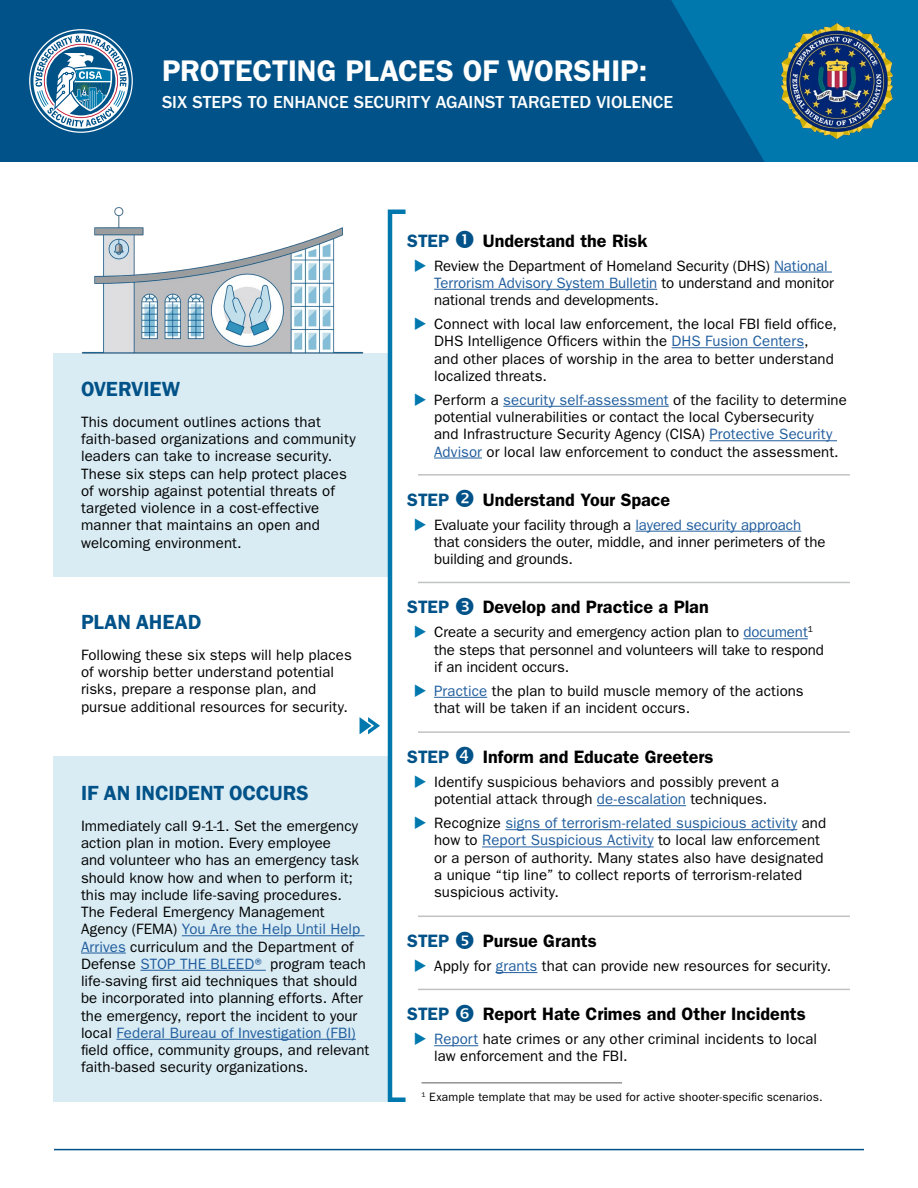
<style>
.page{position:relative;width:918px;height:1188px;background:#fff}
.page>*{position:absolute;margin:0;border:0;box-sizing:border-box;transform-origin:0 0}
.H1_-_Title__Medium_A{font:600 30px "ITC Franklin Gothic Std";letter-spacing:-.005em;color:#fff}
.H2_-_sections{font:600 21px "Franklin Gothic";color:#005288}
.H3_-_Subheader{font:600 18px "ITC Franklin Gothic Std";color:#000}
.H1_-_Title__Medium_A-2{font:500 18px "ITC Franklin Gothic Std";color:#fff}
.H3_-_Subheader-2{font:600 18px "ITC Franklin Gothic Std";letter-spacing:.005em;color:#005288}
.t1{font:15px/17.2px "ITC Franklin Gothic Std";letter-spacing:.005em;color:#000}
.t2{font:12px "ITC Franklin Gothic Std";letter-spacing:.015em;color:#000}
.s1{color:#215e9e}
</style>
<div class="page">
<div style="left:19px;top:0;width:899px;height:162px;background:#0078ae"></div>
<div style="left:0;top:0;width:765px;height:162px;background:#005288"></div>
<svg style="left:30px;top:30px;width:102px;height:102px;background:#6696b5"></svg>
<img style="left:780px;top:24px;width:114px;height:114px">
<div style="left:53px;top:353px;width:337px;height:224px;background:#d9ebf3"></div>
<div style="left:53px;top:756px;width:337px;height:346px;background:#d9ebf3"></div>
<svg style="left:359px;top:717px;width:21px;height:18px"></svg>
<div style="left:388px;top:210px;width:20px;height:892px;border:4px solid #0078ae"></div>
<hr style="left:418px;top:582px;width:432px;height:1px;background:#c0c2c4">
<hr style="left:418px;top:474px;width:432px;height:2px;background:#c0c2c4">
<hr style="left:418px;top:731px;width:432px;height:2px;background:#c0c2c4">
<hr style="left:418px;top:916px;width:432px;height:1px;background:#c0c2c4">
<hr style="left:418px;top:989px;width:432px;height:1px;background:#c0c2c4">
<hr style="left:422px;top:1083px;width:200px;height:1px;background:#5a5b5d">
<hr style="left:54px;top:1149px;width:810px;height:1px;background:#005288">
<img style="left:81px;top:207px;width:283px;height:147px">
<hr style="left:774px;top:272px;width:58px;height:1px;background:#215e9e">
<hr style="left:434px;top:289px;width:223px;height:1px;background:#215e9e">
<hr style="left:672px;top:347px;width:132px;height:1px;background:#215e9e">
<hr style="left:503px;top:406px;width:166px;height:1px;background:#215e9e">
<hr style="left:709px;top:440px;width:128px;height:1px;background:#215e9e">
<hr style="left:434px;top:458px;width:48px;height:1px;background:#215e9e">
<hr style="left:635px;top:531px;width:166px;height:1px;background:#215e9e">
<hr style="left:743px;top:638px;width:65px;height:1px;background:#215e9e">
<hr style="left:434px;top:697px;width:53px;height:1px;background:#215e9e">
<hr style="left:597px;top:805px;width:89px;height:1px;background:#215e9e">
<hr style="left:505px;top:829px;width:292px;height:1px;background:#215e9e">
<hr style="left:482px;top:847px;width:172px;height:1px;background:#215e9e">
<hr style="left:496px;top:972px;width:41px;height:1px;background:#215e9e">
<hr style="left:434px;top:1045px;width:44px;height:1px;background:#215e9e">
<hr style="left:182px;top:935px;width:183px;height:1px;background:#215e9e">
<hr style="left:81px;top:953px;width:45px;height:1px;background:#215e9e">
<hr style="left:140px;top:970px;width:126px;height:1px;background:#215e9e">
<hr style="left:116px;top:1039px;width:240px;height:1px;background:#215e9e">
<h1 class="H1_-_Title__Medium_A" style="left:162px;top:53px;width:487px">PROTECTING PLACES OF WORSHIP:</h1>
<h1 class="H1_-_Title__Medium_A-2" style="left:162px;top:92px;width:513px">SIX STEPS TO ENHANCE SECURITY AGAINST TARGETED VIOLENCE</h1>
<h2 class="H2_-_sections" style="left:81px;top:376px;width:101px">OVERVIEW</h2>
<p class="t1" style="left:81px;top:413px;width:276px">This document outlines actions that faith-based organizations and community leaders can take to increase security.<br>These six steps can help protect places of worship against potential threats of targeted violence in a cost-effective manner that maintains an open and welcoming environment.</p>
<h2 class="H2_-_sections" style="left:81px;top:609px;width:122px">PLAN AHEAD</h2>
<p class="t1" style="left:81px;top:646px;width:272px">Following these six steps will help places of worship better understand potential risks, prepare a response plan, and pursue additional resources for security.</p>
<h2 class="H2_-_sections" style="left:81px;top:780px;width:229px">IF AN INCIDENT OCCURS</h2>
<p class="t1" style="left:81px;top:817px;width:290px">Immediately call 9-1-1. Set the emergency action plan in motion. Every employee<br>and volunteer who has an emergency task should know how and when to perform it; this may include life-saving procedures.<br>The Federal Emergency Management Agency (FEMA) <span class="s1">You Are the Help Until Help Arrives</span> curriculum and the Department of Defense <span class="s1">STOP THE BLEED®</span> program teach life-saving first aid techniques that should be incorporated into planning efforts. After the emergency, report the incident to your local <span class="s1">Federal Bureau of Investigation (FBI) </span>field office, community groups, and relevant faith-based security organizations.</p>
<h3 class="H3_-_Subheader-2" style="left:407px;top:230px;width:44px">STEP</h3>
<h3 class="H3_-_Subheader" style="left:483px;top:230px;width:166px">Understand the Risk</h3>
<p class="t1" style="left:434px;top:257px;width:401px">Review the Department of Homeland Security (DHS) <span class="s1">National<br>Terrorism Advisory System Bulletin</span> to understand and monitor national trends and developments.</p>
<p class="t1" style="left:434px;top:315px;width:404px">Connect with local law enforcement, the local FBI field office, DHS Intelligence Officers within the <span class="s1">DHS Fusion Centers</span>,<br>and other places of worship in the area to better understand localized threats.</p>
<p class="t1" style="left:434px;top:391px;width:414px">Perform a <span class="s1">security self-assessment</span> of the facility to determine potential vulnerabilities or contact the local Cybersecurity<br>and Infrastructure Security Agency (CISA) <span class="s1">Protective Security Advisor</span> or local law enforcement to conduct the assessment.</p>
<h3 class="H3_-_Subheader-2" style="left:407px;top:489px;width:44px">STEP</h3>
<h3 class="H3_-_Subheader" style="left:483px;top:489px;width:189px">Understand Your Space</h3>
<p class="t1" style="left:434px;top:516px;width:393px">Evaluate your facility through a <span class="s1">layered security approach </span>that considers the outer, middle, and inner perimeters of the building and grounds.</p>
<h3 class="H3_-_Subheader-2" style="left:407px;top:596px;width:44px">STEP</h3>
<h3 class="H3_-_Subheader" style="left:483px;top:596px;width:228px">Develop and Practice a Plan</h3>
<p class="t1" style="left:434px;top:624px;width:391px">Create a security and emergency action plan to <span class="s1">document</span><sup>1 </sup>the steps that personnel and volunteers will take to respond if an incident occurs.</p>
<p class="t1" style="left:434px;top:682px;width:371px"><span class="s1">Practice</span> the plan to build muscle memory of the actions that will be taken if an incident occurs.</p>
<h3 class="H3_-_Subheader-2" style="left:407px;top:746px;width:44px">STEP</h3>
<h3 class="H3_-_Subheader" style="left:483px;top:746px;width:232px">Inform and Educate Greeters</h3>
<p class="t1" style="left:434px;top:773px;width:347px">Identify suspicious behaviors and possibly prevent a potential attack through <span class="s1">de-escalation</span> techniques.</p>
<p class="t1" style="left:434px;top:815px;width:394px">Recognize <span class="s1">signs of terrorism-related suspicious activity</span> and how to <span class="s1">Report Suspicious Activity</span> to local law enforcement or a person of authority. Many states also have designated a unique “tip line” to collect reports of terrorism-related suspicious activity.</p>
<h3 class="H3_-_Subheader-2" style="left:407px;top:930px;width:44px">STEP</h3>
<h3 class="H3_-_Subheader" style="left:483px;top:930px;width:115px">Pursue Grants</h3>
<p class="t1" style="left:434px;top:957px;width:399px">Apply for <span class="s1">grants</span> that can provide new resources for security.</p>
<h3 class="H3_-_Subheader-2" style="left:407px;top:1003px;width:44px">STEP</h3>
<h3 class="H3_-_Subheader" style="left:483px;top:1003px;width:324px">Report Hate Crimes and Other Incidents</h3>
<p class="t1" style="left:434px;top:1031px;width:384px"><span class="s1">Report</span> hate crimes or any other criminal incidents to local law enforcement and the FBI.</p>
<p class="t2" style="left:422px;top:1090px;width:403px"><sup>1</sup> Example template that may be used for active shooter-specific scenarios.</p>
</div>
